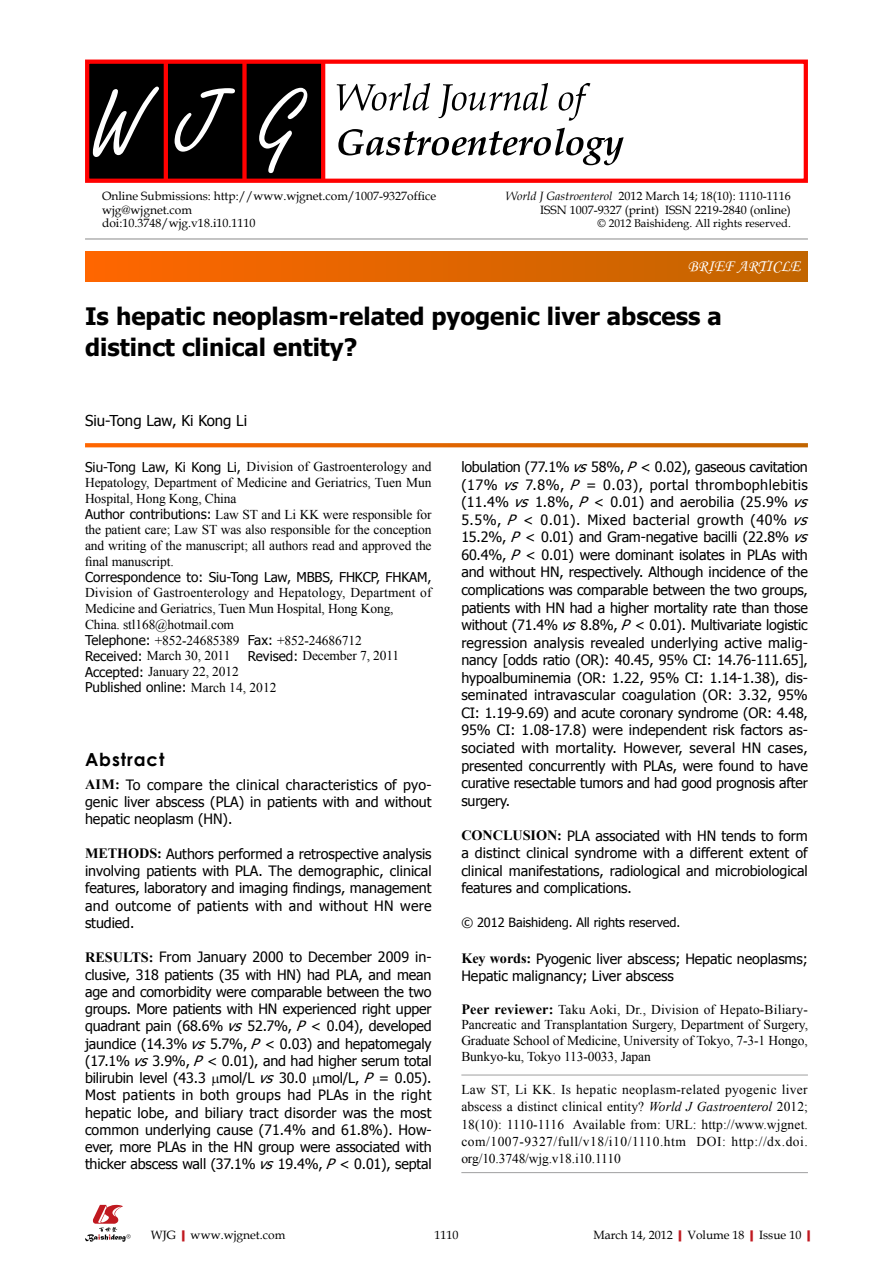
<style>
.page{position:relative;width:893px;height:1263px;background:#fff}
.page>*{position:absolute;margin:0;border:0;box-sizing:border-box;transform-origin:0 0}
.t1{font:700 24px/31.5px "Tahoma";color:#000}
.t2{font:700 18px "Century Gothic";letter-spacing:.05em;color:#000}
.t3{font:16.5px "Monotype Corsiva";color:#fff}
.t4{font:15px "Tahoma";color:#000}
.t5{font:14.25px/17.5px "Tahoma";letter-spacing:-.005em;color:#000;text-align:justify}
.t6{font:13.5px/15.8px "Times New Roman";letter-spacing:-.01em;color:#000}
.t7{font:13.5px "Tahoma";color:#000}
.t8{font:12.75px "Tahoma";letter-spacing:-.005em;color:#000}
.t9{font:12px/13.5px "Book Antiqua";color:#000;text-align:right}
.t10{font:11.25px "Book Antiqua";color:#000}
.s1{font-style:italic}
.s2{font-family:"Tahoma"}
.s3{font-family:"Times New Roman"}
.s4{font-family:"Times New Roman";font-weight:700}
.s5{font-weight:700;font-size:14.25px}
.s6{font-weight:700;color:#c01920}
</style>
<div class="page">
<div style="left:85px;top:252px;width:723px;height:29px;background:linear-gradient(to right,#f60,#c16500)"></div>
<svg style="left:85px;top:443px;width:723px;height:4px;background:#e16a09"></svg>
<hr style="left:85px;top:239px;width:723px;height:1px;background:#898989">
<div style="left:87px;top:61px;width:236px;height:121px;background:#000"></div>
<hr style="left:164px;top:61px;width:4px;height:121px;background:#f00">
<div style="left:242px;top:61px;width:5px;height:121px;background:#f00"></div>
<hr style="left:321px;top:61px;width:4px;height:121px;background:#f00">
<div style="left:85px;top:60px;width:723px;height:123px;border:4px solid #f00"></div>
<svg style="left:259px;top:88px;width:48px;height:85px"></svg>
<svg style="left:175px;top:88px;width:60px;height:64px"></svg>
<svg style="left:93px;top:87px;width:66px;height:70px"></svg>
<svg style="left:337px;top:83px;width:253px;height:38px"></svg>
<svg style="left:338px;top:128px;width:286px;height:37px"></svg>
<svg style="left:85px;top:1205px;width:46px;height:37px"></svg>
<hr style="left:461px;top:1075px;width:347px;height:1px;background:#9f9fa0">
<hr style="left:461px;top:1172px;width:347px;height:1px;background:#9f9fa0">
<p class="t9" style="left:102px;top:189px;width:336px;text-align:left">Online Submissions: http://www.wjgnet.com/1007-9327office wjg@wjgnet.com<br>doi:10.3748/wjg.v18.i10.1110</p>
<p class="t9" style="left:506px;top:189px;width:287px"><span class="s1">World J Gastroenterol</span> 2012 March 14; 18(10): 1110-1116<br>ISSN 1007-9327 (print) ISSN 2219-2840 (online)</p>
<p class="t10" style="left:598px;top:215px;width:195px">© 2012 Baishideng. All rights reserved.</p>
<p class="t3" style="left:688px;top:256px;width:114px">BRIEF ARTICLE</p>
<h1 class="t1" style="left:85px;top:298px;width:638px">Is hepatic neoplasm-related pyogenic liver abscess a distinct clinical entity?</h1>
<p class="t4" style="left:85px;top:410px;width:164px">Siu-Tong Law, Ki Kong Li</p>
<p class="t6" style="left:85px;top:459px;width:348px"><span class="s2">Siu-Tong Law, Ki Kong Li,</span> Division of Gastroenterology and Hepatology, Department of Medicine and Geriatrics, Tuen Mun Hospital, Hong Kong, China<br><span class="s2">Author contributions:</span> Law ST and Li KK were responsible for the patient care; Law ST was also responsible for the conception and writing of the manuscript; all authors read and approved the final manuscript.</p>
<p class="t7" style="left:85px;top:568px;width:348px">Correspondence to: Siu-Tong Law, MBBS, FHKCP, FHKAM,</p>
<p class="t6" style="left:85px;top:585px;width:348px">Division of Gastroenterology and Hepatology, Department of Medicine and Geriatrics, Tuen Mun Hospital, Hong Kong, China. stl168@hotmail.com<br><span class="s2">Telephone:</span> +852-24685389 <span class="s2">Fax:</span> +852-24686712<br><span class="s2">Received:</span> March 30, 2011</p>
<p class="t6" style="left:248px;top:648px;width:153px"><span class="s2">Revised:</span> December 7, 2011</p>
<p class="t6" style="left:85px;top:663px;width:155px"><span class="s2">Accepted:</span> January 22, 2012</p>
<p class="t7" style="left:85px;top:678px;width:193px">Published online: <span class="s3">March 14, 2012</span></p>
<p class="t2" style="left:85px;top:746px;width:81px">Abstract</p>
<p class="t5" style="left:85px;top:775px;width:348px"><span class="s4">AIM:</span> To compare the clinical characteristics of pyo&shy;genic liver abscess (PLA) in patients with and without hepatic neoplasm (HN).</p>
<p class="t5" style="left:85px;top:844px;width:348px"><span class="s4">METHODS:</span> Authors performed a retrospective analysis involving patients with PLA. The demographic, clinical features, laboratory and imaging findings, management and outcome of patients with and without HN were studied.</p>
<p class="t5" style="left:85px;top:948px;width:348px"><span class="s4">RESULTS:</span> From January 2000 to December 2009 in&shy;clusive, 318 patients (35 with HN) had PLA, and mean age and comorbidity were comparable between the two groups. More patients with HN experienced right upper quadrant pain (68.6% <span class="s1">vs</span> 52.7%, <span class="s1">P</span>&lt; 0.04), developed jaundice (14.3% <span class="s1">vs</span>5.7%, <span class="s1">P</span>&lt; 0.03) and hepatomegaly (17.1% <span class="s1">vs</span>3.9%, <span class="s1">P</span>&lt; 0.01), and had higher serum total bilirubin level (43.3 mol/L <span class="s1">vs</span> 30.0 mol/L, <span class="s1">P</span>= 0.05).<br>Most patients in both groups had PLAs in the right hepatic lobe, and biliary tract disorder was the most common underlying cause (71.4% and 61.8%). How&shy;ever, more PLAs in the HN group were associated with thicker abscess wall (37.1% <span class="s1">vs</span>19.4%, <span class="s1">P</span>&lt; 0.01), septal</p>
<p class="t5" style="left:461px;top:458px;width:353px;text-align:left">lobulation (77.1% <span class="s1">vs</span>58%, <span class="s1">P</span>&lt; 0.02), gaseous cavitation (17% <span class="s1">vs</span> 7.8%, <span class="s1">P</span> = 0.03), portal thrombophlebitis (11.4% <span class="s1">vs</span> 1.8%, <span class="s1">P</span>&lt; 0.01) and aerobilia (25.9% <span class="s1">vs </span>5.5%, <span class="s1">P</span> &lt; 0.01). Mixed bacterial growth (40% <span class="s1">vs </span>15.2%, <span class="s1">P</span>&lt; 0.01) and Gram-negative bacilli (22.8% <span class="s1">vs </span>60.4%, <span class="s1">P</span>&lt; 0.01) were dominant isolates in PLAs with and without HN, respectively. Although incidence of the complications was comparable between the two groups, patients with HN had a higher mortality rate than those without (71.4% <span class="s1">vs</span>8.8%, <span class="s1">P</span>&lt; 0.01). Multivariate logistic regression analysis revealed underlying active malig&shy;nancy [odds ratio (OR): 40.45, 95% CI: 14.76-111.65], hypoalbuminemia (OR: 1.22, 95% CI: 1.14-1.38), dis&shy;seminated intravascular coagulation (OR: 3.32, 95% CI: 1.19-9.69) and acute coronary syndrome (OR: 4.48, 95% CI: 1.08-17.8) were independent risk factors as&shy;sociated with mortality. However, several HN cases, presented concurrently with PLAs, were found to have curative resectable tumors and had good prognosis after surgery.</p>
<p class="t5" style="left:461px;top:826px;width:348px"><span class="s4">CONCLUSION:</span> PLA associated with HN tends to form a distinct clinical syndrome with a different extent of clinical manifestations, radiological and microbiological features and complications.</p>
<p class="t8" style="left:461px;top:914px;width:221px">© 2012 Baishideng. All rights reserved.</p>
<p class="t5" style="left:461px;top:949px;width:348px"><span class="s4">Key words:</span> Pyogenic liver abscess; Hepatic neoplasms;<br>Hepatic malignancy; Liver abscess</p>
<p class="t6" style="left:461px;top:1001px;width:348px;text-align:justify"><span class="s5">Peer reviewer:</span> Taku Aoki, Dr., Division of Hepato-Biliary-Pancreatic and Transplantation Surgery, Department of Surgery, Graduate School of Medicine, University of Tokyo, 7-3-1 Hongo, Bunkyo-ku, Tokyo 113-0033, Japan</p>
<p class="t6" style="left:461px;top:1081px;width:348px;line-height:17.2px;text-align:justify">Law ST, Li KK. Is hepatic neoplasm-related pyogenic liver abscess a distinct clinical entity? <span class="s1">World J Gastroenterol</span> 2012; 18(10): 1110-1116 Available from: URL: http://www.wjgnet. com/1007-9327/full/v18/i10/1110.htm DOI: http://dx.doi. org/10.3748/wjg.v18.i10.1110</p>
<p class="t9" style="left:151px;top:1227px;width:136px">WJG<span class="s6">|</span>www.wjgnet.com</p>
<p class="t9" style="left:434px;top:1227px;width:25px">1110</p>
<p class="t9" style="left:593px;top:1227px;width:224px">March 14, 2012<span class="s6">|</span>Volume 18<span class="s6">|</span>Issue 10<span class="s6">|</span></p>
</div>
